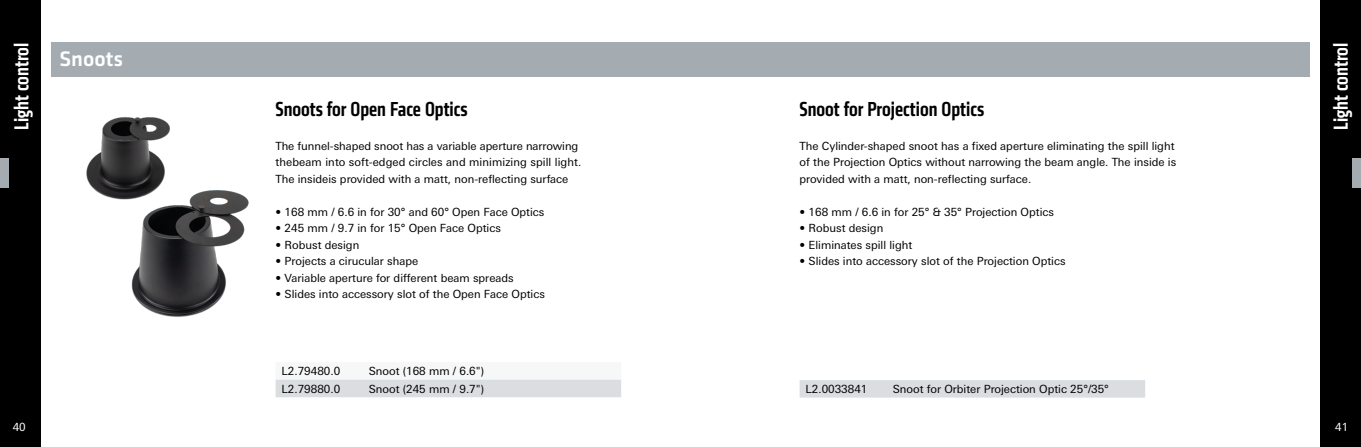
<style>
.page{position:relative;width:1361px;height:447px;background:#fff}
.page>*{position:absolute;margin:0;border:0;box-sizing:border-box;transform-origin:0 0}
.t1{font:500 21.75px "Klavika";color:#fff}
.t2{font:500 condensed 21px "Klavika";color:#000}
.t3{font:500 condensed 21px "Klavika";color:#fff}
.t4{font:11.25px/16.5px "Linotype Univers Basic";color:#000}
.t5{font:11.25px "Linotype Univers Basic";color:#fff}
</style>
<div class="page">
<div style="left:1320px;top:0;width:41px;height:446px;background:#000"></div>
<div style="left:51px;top:43px;width:629px;height:34px;background:#a4abb1"></div>
<div style="left:680px;top:43px;width:630px;height:34px;background:#a4abb1"></div>
<div style="left:0;top:0;width:40px;height:446px;background:#000"></div>
<div style="left:1352px;top:158px;width:9px;height:30px;background:#a4abb1"></div>
<div style="left:0;top:158px;width:9px;height:30px;background:#a4abb1"></div>
<img style="left:86px;top:117px;width:84px;height:78px">
<img style="left:103px;top:183px;width:146px;height:134px">
<div style="left:276px;top:379px;width:345px;height:18px;background:#dbdee0"></div>
<div style="left:799px;top:380px;width:346px;height:17px;background:#dbdee0"></div>
<h2 class="t3" style="left:8px;top:130px;width:89px;rotate:-90deg">Light control</h2>
<h2 class="t3" style="left:1327px;top:130px;width:89px;rotate:-90deg">Light control</h2>
<h1 class="t1" style="left:60px;top:44px;width:65px">Snoots</h1>
<h2 class="t2" style="left:276px;top:96px;width:194px">Snoots for Open Face Optics</h2>
<p class="t4" style="left:276px;top:137px;width:307px">The funnel-shaped snoot has a variable aperture narrowing thebeam into soft-edged circles and minimizing spill light.<br>The insideis provided with a matt, non-reflecting surface</p>
<p class="t4" style="left:276px;top:203px;width:271px">¥ 168 mm / 6.6 in for 30¡ and 60¡ Open Face Optics ¥ 245 mm / 9.7 in for 15¡ Open Face Optics<br>¥ Robust design<br>¥ Projects a cirucular shape<br>¥ Variable aperture for different beam spreads<br>¥ Slides into accessory slot of the Open Face Optics</p>
<h2 class="t2" style="left:799px;top:96px;width:186px">Snoot for Projection Optics</h2>
<p class="t4" style="left:799px;top:137px;width:378px">The Cylinder-shaped snoot has a fixed aperture eliminating the spill light of the Projection Optics without narrowing the beam angle. The inside is provided with a matt, non-reflecting surface.</p>
<p class="t4" style="left:799px;top:203px;width:267px">¥ 168 mm / 6.6 in for 25¡ &amp; 35¡ Projection Optics<br>¥ Robust design<br>¥ Eliminates spill light<br>¥ Slides into accessory slot of the Projection Optics</p>
<p class="t4" style="left:282px;top:363px;width:60px">L2.79480.0</p>
<p class="t4" style="left:369px;top:363px;width:117px">Snoot (168 mm / 6.6")</p>
<p class="t4" style="left:282px;top:380px;width:60px">L2.79880.0</p>
<p class="t4" style="left:369px;top:380px;width:117px">Snoot (245 mm / 9.7")</p>
<p class="t4" style="left:805px;top:381px;width:63px">L2.0033841</p>
<p class="t4" style="left:892px;top:381px;width:218px">Snoot for Orbiter Projection Optic 25¡/35¡</p>
<p class="t5" style="left:13px;top:420px;width:15px">40</p>
<p class="t5" style="left:1335px;top:420px;width:15px">41</p>
</div>
